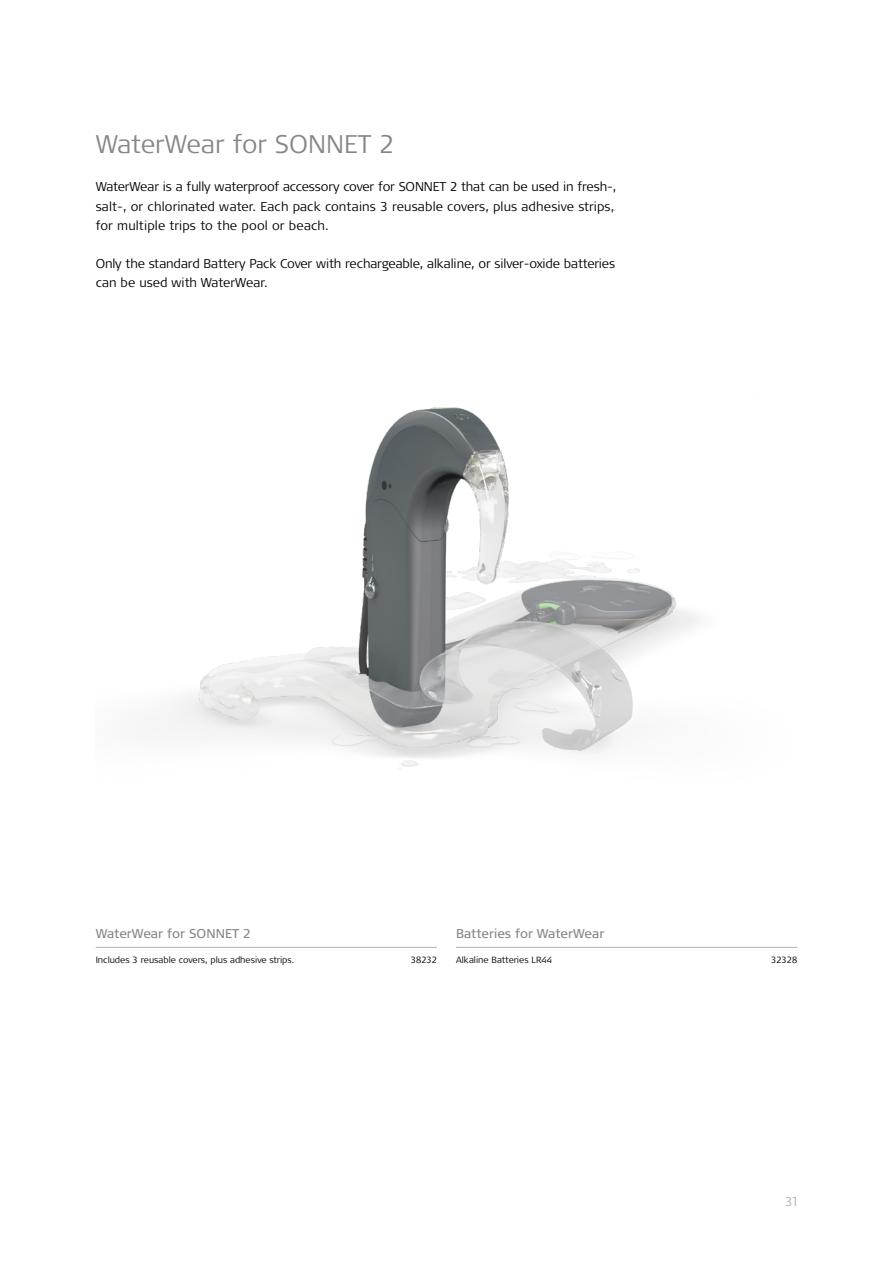
<style>
.page{position:relative;width:893px;height:1263px;background:#fff}
.page>*{position:absolute;margin:0;border:0;box-sizing:border-box;transform-origin:0 0}
.BR_PF_InSubheadline{font:300 25.5px "Signa Pro";color:#878787}
.BR_PF_Bodytext_light{font:300 12.75px/19.2px "Signa Pro";letter-spacing:-.01em;color:#000}
.BR_PF_Bodytext_book{font:12.75px "Signa Pro";color:#878787}
.t1{font:300 12.75px "Signa Pro";color:#b3b2b2}
.BR_PF_Infographics_l{font:300 9px "Signa Pro";color:#000}
</style>
<div class="page">
<hr style="left:96px;top:947px;width:341px;height:1px;background:#b3b2b2">
<hr style="left:456px;top:947px;width:341px;height:1px;background:#b3b2b2">
<img style="left:159px;top:407px;width:540px;height:363px">
<p class="BR_PF_InSubheadline" style="left:96px;top:126px;width:300px">WaterWear for SONNET 2</p>
<p class="BR_PF_Bodytext_light" style="left:96px;top:177px;width:522px">WaterWear is a fully waterproof accessory cover for SONNET 2 that can be used in fresh-, salt-, or chlorinated water. Each pack contains 3 reusable covers, plus adhesive strips, for multiple trips to the pool or beach.</p>
<p class="BR_PF_Bodytext_light" style="left:96px;top:253px;width:521px">Only the standard Battery Pack Cover with rechargeable, alkaline, or silver-oxide batteries can be used with WaterWear.</p>
<p class="BR_PF_Bodytext_book" style="left:96px;top:924px;width:157px">WaterWear for SONNET 2</p>
<p class="BR_PF_Bodytext_book" style="left:456px;top:924px;width:150px">Batteries for WaterWear</p>
<p class="BR_PF_Infographics_l" style="left:96px;top:954px;width:200px">Includes 3 reusable covers, plus adhesive strips.</p>
<p class="BR_PF_Infographics_l" style="left:411px;top:954px;width:28px">38232</p>
<p class="BR_PF_Infographics_l" style="left:456px;top:954px;width:98px">Alkaline Batteries LR44</p>
<p class="BR_PF_Infographics_l" style="left:771px;top:954px;width:28px">32328</p>
<p class="t1" style="left:785px;top:1192px;width:14px">31</p>
</div>
